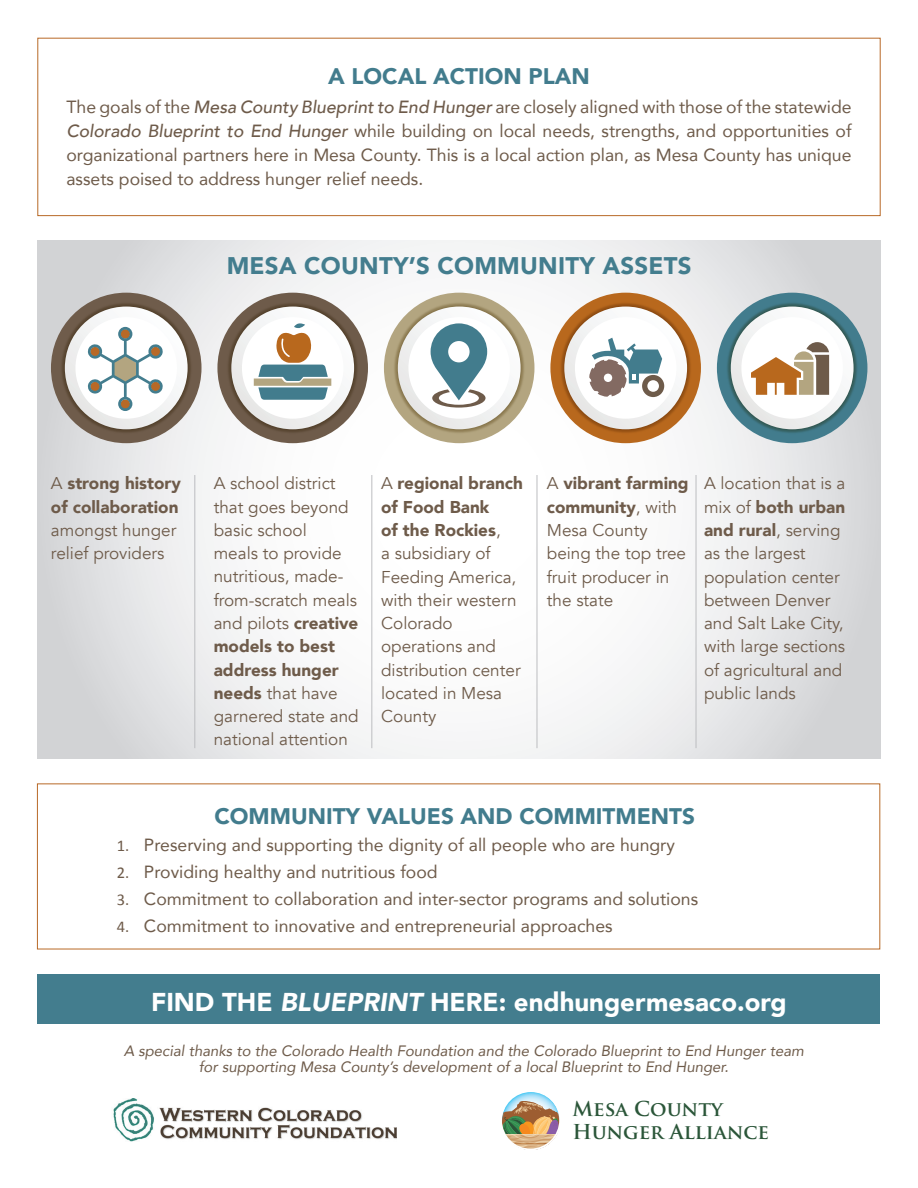
<style>
.page{position:relative;width:918px;height:1188px;background:#fff}
.page>*{position:absolute;margin:0;border:0;box-sizing:border-box;transform-origin:0 0}
.t1{font:900 25.8px "Avenir";color:#fff}
.t2{font:900 24px "Avenir";letter-spacing:.01em;color:#437d8e}
.t3{font:900 22.5px "Avenir";color:#427c8d}
.t4{font:700 19.95px/23.2px "Trajan Pro";color:#2b5639}
.t5{font:17.7px/24px "Avenir";color:#6e5b4a;text-align:justify}
.t6{font:17.1px/23.2px "Avenir";color:#6e5b4a}
.t7{font:900 17.1px/23.2px "Avenir";color:#6e5b4a}
.t8{font:italic 15px/16.5px "Avenir";color:#6e5b4a;text-align:center}
.s1{font-weight:500;font-style:italic}
.s2{font-weight:400}
.s3{font-weight:900}
.s4{font-family:"Calibri";font-size:16.5px}
.s5{font-style:italic}
</style>
<div class="page">
<div style="left:37px;top:38px;width:844px;height:178px;border:1px solid #b86927"></div>
<svg style="left:38px;top:241px;width:843px;height:518px"></svg>
<svg style="left:384px;top:293px;width:150px;height:150px;background:#ac9e79"></svg>
<div style="left:398px;top:307px;width:123px;height:122px;background:linear-gradient(to right,#eaebea,#f7f8f7);border-radius:61px"></div>
<div style="left:408px;top:317px;width:102px;height:102px;background:#fff;border-radius:50%"></div>
<svg style="left:217px;top:293px;width:151px;height:150px;background:#6c5a48"></svg>
<div style="left:231px;top:307px;width:123px;height:122px;background:linear-gradient(to right,#e6e6e6,#fafbfb);border-radius:61px"></div>
<div style="left:242px;top:317px;width:102px;height:102px;background:#fff;border-radius:50%"></div>
<svg style="left:51px;top:293px;width:151px;height:150px;background:#6d5b49"></svg>
<div style="left:65px;top:307px;width:123px;height:122px;background:linear-gradient(to bottom,#f9fafa,#e8e8e8);border-radius:61px"></div>
<div style="left:75px;top:317px;width:102px;height:102px;background:#fff;border-radius:50%"></div>
<svg style="left:550px;top:293px;width:151px;height:150px;background:#b2661f"></svg>
<svg style="left:564px;top:307px;width:123px;height:122px"></svg>
<div style="left:575px;top:317px;width:101px;height:102px;background:#fff;border-radius:50%"></div>
<svg style="left:717px;top:293px;width:150px;height:150px;background:#427785"></svg>
<div style="left:731px;top:307px;width:123px;height:122px;background:linear-gradient(to right,#ebebeb,#f5f7f7);border-radius:61px"></div>
<div style="left:741px;top:317px;width:102px;height:102px;background:#fff;border-radius:50%"></div>
<svg style="left:431px;top:323px;width:56px;height:85px"></svg>
<div style="left:448px;top:341px;width:22px;height:21px;background:#fff;border-radius:50%"></div>
<svg style="left:589px;top:338px;width:75px;height:59px"></svg>
<svg style="left:751px;top:342px;width:78px;height:53px"></svg>
<svg style="left:88px;top:327px;width:75px;height:84px"></svg>
<svg style="left:254px;top:323px;width:77px;height:77px"></svg>
<hr style="left:194px;top:475px;width:1px;height:273px;background:#bcbdc0">
<hr style="left:371px;top:475px;width:1px;height:273px;background:#bcbdc0">
<hr style="left:537px;top:475px;width:1px;height:273px;background:#bcbdc0">
<hr style="left:696px;top:475px;width:1px;height:273px;background:#bcbdc0">
<img style="left:113px;top:1098px;width:283px;height:43px">
<div style="left:38px;top:974px;width:842px;height:49px;background:#437d8e"></div>
<svg style="left:502px;top:1092px;width:58px;height:58px"></svg>
<svg style="left:503px;top:1101px;width:55px;height:49px;background:#bda684"></svg>
<div style="left:500px;top:1089px;width:61px;height:61px;border:2px solid #fff;border-radius:50%"></div>
<h3 class="t3" style="left:328px;top:57px;width:263px">A LOCAL ACTION PLAN</h3>
<p class="t5" style="left:66px;top:94px;width:787px">The goals of the <span class="s1">Mesa County Blueprint to End Hunger</span> are closely aligned with those of the statewide <span class="s1">Colorado Blueprint to End Hunger</span> while building on local needs, strengths, and opportunities of organizational partners here in Mesa County. This is a local action plan, as Mesa County has unique assets poised to address hunger relief needs.</p>
<h2 class="t2" style="left:227px;top:245px;width:467px">MESA COUNTY’S COMMUNITY ASSETS</h2>
<p class="t7" style="left:51px;top:471px;width:132px"><span class="s2">A</span> strong history of collaboration</p>
<p class="t6" style="left:51px;top:519px;width:127px">amongst hunger relief providers</p>
<p class="t6" style="left:214px;top:472px;width:146px">A school district that goes beyond basic school<br>meals to provide nutritious, made&shy;from-scratch meals and pilots <span class="s3">creative models to best address hunger needs</span> that have garnered state and national attention</p>
<p class="t6" style="left:381px;top:472px;width:143px">A <span class="s3">regional branch of Food Bank<br>of the Rockies</span>,<br>a subsidiary of<br>Feeding America, with their western<br>Colorado operations and distribution center located in Mesa<br>County</p>
<p class="t6" style="left:547px;top:472px;width:143px">A <span class="s3">vibrant farming community</span>, with<br>Mesa County being the top tree fruit producer in the state</p>
<p class="t6" style="left:704px;top:472px;width:143px">A location that is a mix of <span class="s3">both urban and rural</span>, serving as the largest population center between Denver and Salt Lake City, with large sections of agricultural and public lands</p>
<h3 class="t3" style="left:214px;top:797px;width:482px">COMMUNITY VALUES AND COMMITMENTS</h3>
<p class="t5" style="left:117px;top:832px;width:560px"><span class="s4">1.</span> Preserving and supporting the dignity of all people who are hungry</p>
<p class="t5" style="left:117px;top:859px;width:322px"><span class="s4">2.</span> Providing healthy and nutritious food</p>
<p class="t5" style="left:117px;top:886px;width:583px"><span class="s4">3.</span> Commitment to collaboration and inter-sector programs and solutions</p>
<p class="t5" style="left:117px;top:913px;width:497px"><span class="s4">4.</span> Commitment to innovative and entrepreneurial approaches</p>
<h1 class="t1" style="left:151px;top:980px;width:637px">FIND THE <span class="s5">BLUEPRINT</span> HERE: endhungermesaco.org</h1>
<p class="t8" style="left:124px;top:1042px;width:682px">A special thanks to the Colorado Health Foundation and the Colorado Blueprint to End Hunger team for supporting Mesa County’s development of a local Blueprint to End Hunger.</p>
<p class="t4" style="left:572px;top:1097px;width:198px">Mesa County<br>Hunger Alliance</p>
</div>
